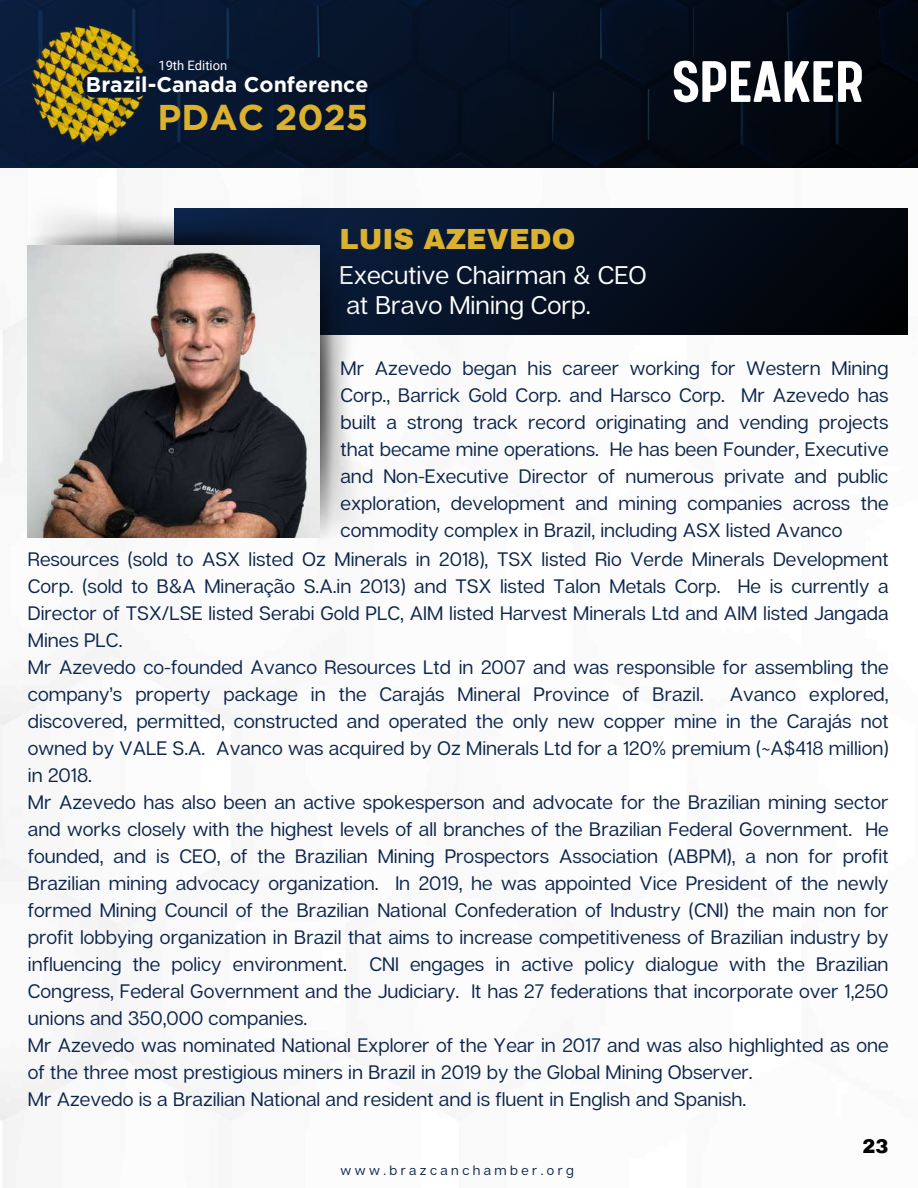
<style>
.page{position:relative;width:918px;height:1188px;background:#fff}
.page>*{position:absolute;margin:0;border:0;box-sizing:border-box;transform-origin:0 0}
.t1{font:700 66px "Calps";color:#fff}
.t2{font:700 35.85px "Gotham";color:#dbb130}
.t3{font:900 28.5px "Archivo";color:#dbb130}
.t4{font:25.5px/30.3px "Articulat CF";color:#fff}
.t5{font:700 21.3px "Gotham";color:#fff}
.t6{font:19.5px/27px "Articulat CF";color:#0d254c}
.t7{font:900 19.5px "Archivo";color:#000}
.t8{font:13.5px "Articulat CF";letter-spacing:.255em;color:#0d254c}
.t9{font:12.9px "Roboto";color:#fff}
</style>
<div class="page">
<img style="left:0;top:167px;width:918px;height:1021px">
<svg style="left:328px;top:208px;width:579px;height:126px;background:#050e1e"></svg>
<img style="left:0;top:0;width:918px;height:167px">
<img style="left:28px;top:24px;width:120px;height:120px">
<div style="left:82px;top:72px;width:66px;height:26px;background:#081830;border-radius:13px"></div>
<img style="left:320px;top:241px;width:49px;height:300px">
<img style="left:28px;top:197px;width:300px;height:49px">
<img style="left:28px;top:245px;width:292px;height:292px">
<p class="t9" style="left:158px;top:58px;width:70px">19th Edition</p>
<h2 class="t2" style="left:158px;top:95px;width:212px">PDAC 2025</h2>
<p class="t5" style="left:86px;top:72px;width:284px">Brazil-Canada Conference</p>
<h1 class="t1" style="left:672px;top:54px;width:193px">SPEAKER</h1>
<h3 class="t3" style="left:340px;top:224px;width:237px">LUIS AZEVEDO</h3>
<h3 class="t4" style="left:340px;top:259px;width:309px">Executive Chairman &amp; CEO at Bravo Mining Corp.</h3>
<p class="t6" style="left:341px;top:354px;width:549px;text-align:justify">Mr Azevedo began his career working for Western Mining Corp., Barrick Gold Corp. and Harsco Corp. Mr Azevedo has built a strong track record originating and vending projects that became mine operations. He has been Founder, Executive and Non-Executive Director of numerous private and public exploration, development and mining companies across the commodity complex in Brazil, including ASX listed Avanco</p>
<p class="t6" style="left:28px;top:545px;width:862px">Resources (sold to ASX listed Oz Minerals in 2018), TSX listed Rio Verde Minerals Development Corp. (sold to B&amp;A Mineração S.A.in 2013) and TSX listed Talon Metals Corp. He is currently a Director of TSX/LSE listed Serabi Gold PLC, AIM listed Harvest Minerals Ltd and AIM listed Jangada Mines PLC.<br>Mr Azevedo co-founded Avanco Resources Ltd in 2007 and was responsible for assembling the company’s property package in the Carajás Mineral Province of Brazil.</p>
<p class="t6" style="left:28px;top:680px;width:862px;text-indent:702px">Avanco explored, discovered, permitted, constructed and operated the only new copper mine in the Carajás not owned by VALE S.A. Avanco was acquired by Oz Minerals Ltd for a 120% premium (~A$418 million) in 2018.<br>Mr Azevedo has also been an active spokesperson and advocate for the Brazilian mining sector and works closely with the highest levels of all branches of the Brazilian Federal Government. He founded, and is CEO, of the Brazilian Mining Prospectors Association (ABPM), a non for profit Brazilian mining advocacy organization. In 2019, he was appointed Vice President of the newly formed Mining Council of the Brazilian National Confederation of Industry (CNI) the main non for profit lobbying organization in Brazil that aims to increase competitiveness of Brazilian industry by influencing the policy environment. CNI engages in active policy dialogue with the Brazilian Congress, Federal Government and the Judiciary. It has 27 federations that incorporate over 1,250 unions and 350,000 companies.<br>Mr Azevedo was nominated National Explorer of the Year in 2017 and was also highlighted as one of the three most prestigious miners in Brazil in 2019 by the Global Mining Observer.<br>Mr Azevedo is a Brazilian National and resident and is fluent in English and Spanish.</p>
<p class="t8" style="left:341px;top:1162px;width:235px">www.brazcanchamber.org</p>
<p class="t7" style="left:863px;top:1135px;width:28px">23</p>
</div>
